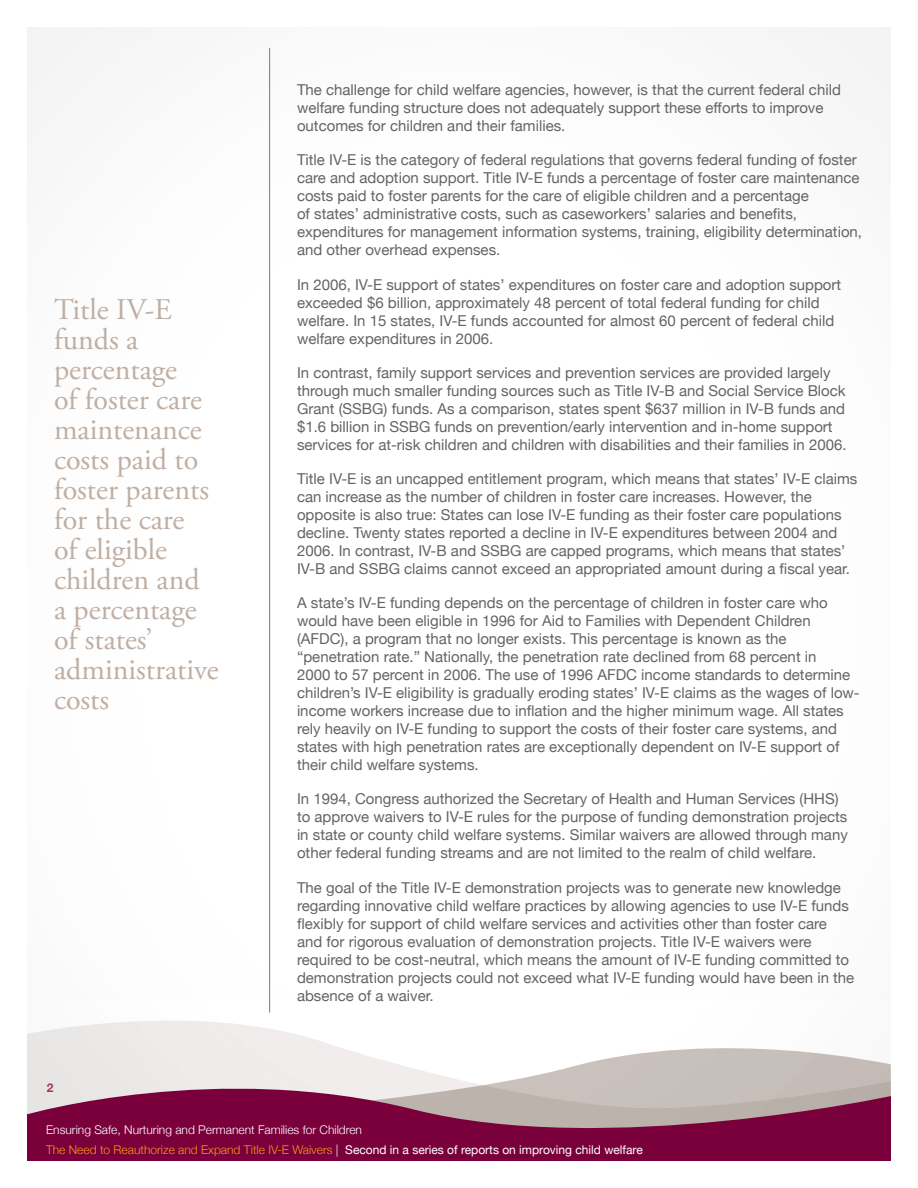
<style>
.page{position:relative;width:918px;height:1188px;background:#fff}
.page>*{position:absolute;margin:0;border:0;box-sizing:border-box;transform-origin:0 0}
.t1{font:30px/30px "Adobe Garamond Pro";color:#bfaea3}
.t2{font:15px/18px "Helvetica Neue";color:#636466}
.t3{font:300 12px/19.5px "Helvetica Neue";color:#fff}
.t4{font:700 12px "Helvetica Neue";color:#973c5f}
.s1{color:#f8971d}
.s2{font-weight:400}
</style>
<div class="page">
<svg style="left:27px;top:1019px;width:864px;height:41px"></svg>
<svg style="left:30px;top:1047px;width:861px;height:13px"></svg>
<svg style="left:27px;top:1060px;width:864px;height:101px;background:#a66481"></svg>
<hr style="left:269px;top:48px;width:1px;height:964px;background:#8b7466">
<h1 class="t1" style="left:54px;top:295px;width:166px">Title IV-E funds a percentage<br>of foster care maintenance costs paid to foster parents for the care<br>of eligible children and a percentage of states’ administrative costs</h1>
<p class="t4" style="left:47px;top:1080px;width:8px">2</p>
<p class="t2" style="left:297px;top:81px;width:545px">The challenge for child welfare agencies, however, is that the current federal child welfare funding structure does not adequately support these efforts to improve outcomes for children and their families.</p>
<p class="t2" style="left:297px;top:151px;width:567px">Title IV-E is the category of federal regulations that governs federal funding of foster care and adoption support. Title IV-E funds a percentage of foster care maintenance costs paid to foster parents for the care of eligible children and a percentage<br>of states’ administrative costs, such as caseworkers’ salaries and benefits, expenditures for management information systems, training, eligibility determination, and other overhead expenses.</p>
<p class="t2" style="left:297px;top:275px;width:546px">In 2006, IV-E support of states’ expenditures on foster care and adoption support exceeded $6 billion, approximately 48 percent of total federal funding for child welfare. In 15 states, IV-E funds accounted for almost 60 percent of federal child welfare expenditures in 2006.</p>
<p class="t2" style="left:297px;top:363px;width:551px">In contrast, family support services and prevention services are provided largely through much smaller funding sources such as Title IV-B and Social Service Block Grant (SSBG) funds. As a comparison, states spent $637 million in IV-B funds and $1.6 billion in SSBG funds on prevention/early intervention and in-home support services for at-risk children and children with disabilities and their families in 2006.</p>
<p class="t2" style="left:297px;top:470px;width:562px">Title IV-E is an uncapped entitlement program, which means that states’ IV-E claims can increase as the number of children in foster care increases. H owever, the opposite is also true: States can lose IV-E funding as their foster care populations decline. Twenty states reported a decline in IV-E expenditures between 2004 and 2006. In contrast, IV-B and SSBG are capped programs, which means that states’ IV-B and SSBG claims cannot exceed an appropriated amount during a fiscal year.</p>
<p class="t2" style="left:297px;top:594px;width:564px">A state’s IV-E funding depends on the percentage of children in foster care who would have been eligible in 1996 for Aid to Families with Dependent Children (AFDC), a program that no longer exists. This percentage is known as the “penetration rate.” Nationally, the penetration rate declined from 68 percent in<br>2000 to 57 percent in 2006. The use of 1996 AFDC income standards to determine children’s IV-E eligibility is gradually eroding states’ IV-E claims as the wages of low&shy;income workers increase due to inflation and the higher minimum wage. All states rely heavily on IV-E funding to support the costs of their foster care systems, and states with high penetration rates are exceptionally dependent on IV-E support of their child welfare systems.</p>
<p class="t2" style="left:297px;top:790px;width:552px">In 1994, Congress authorized the Secretary of Health and Human Services (HHS) to approve waivers to IV-E rules for the purpose of funding demonstration projects in state or county child welfare systems. Similar waivers are allowed through many other federal funding streams and are not limited to the realm of child welfare.</p>
<p class="t2" style="left:297px;top:878px;width:559px">The goal of the Title IV-E demonstration projects was to generate new knowledge regarding innovative child welfare practices by allowing agencies to use IV-E funds flexibly for support of child welfare services and activities other than foster care and for rigorous evaluation of demonstration projects. Title IV-E waivers were required to be cost-neutral, which means the amount of IV-E funding committed to demonstration projects could not exceed what IV-E funding would have been in the absence of a waiver.</p>
<p class="t3" style="left:46px;top:1120px;width:598px">Ensuring Safe, Nurturing and Permanent Families for Children<br><span class="s1">The Need to Reauthorize and Expand Title IV-E Waivers</span> | <span class="s2">Second in a series of reports on improving child welfare</span></p>
</div>
